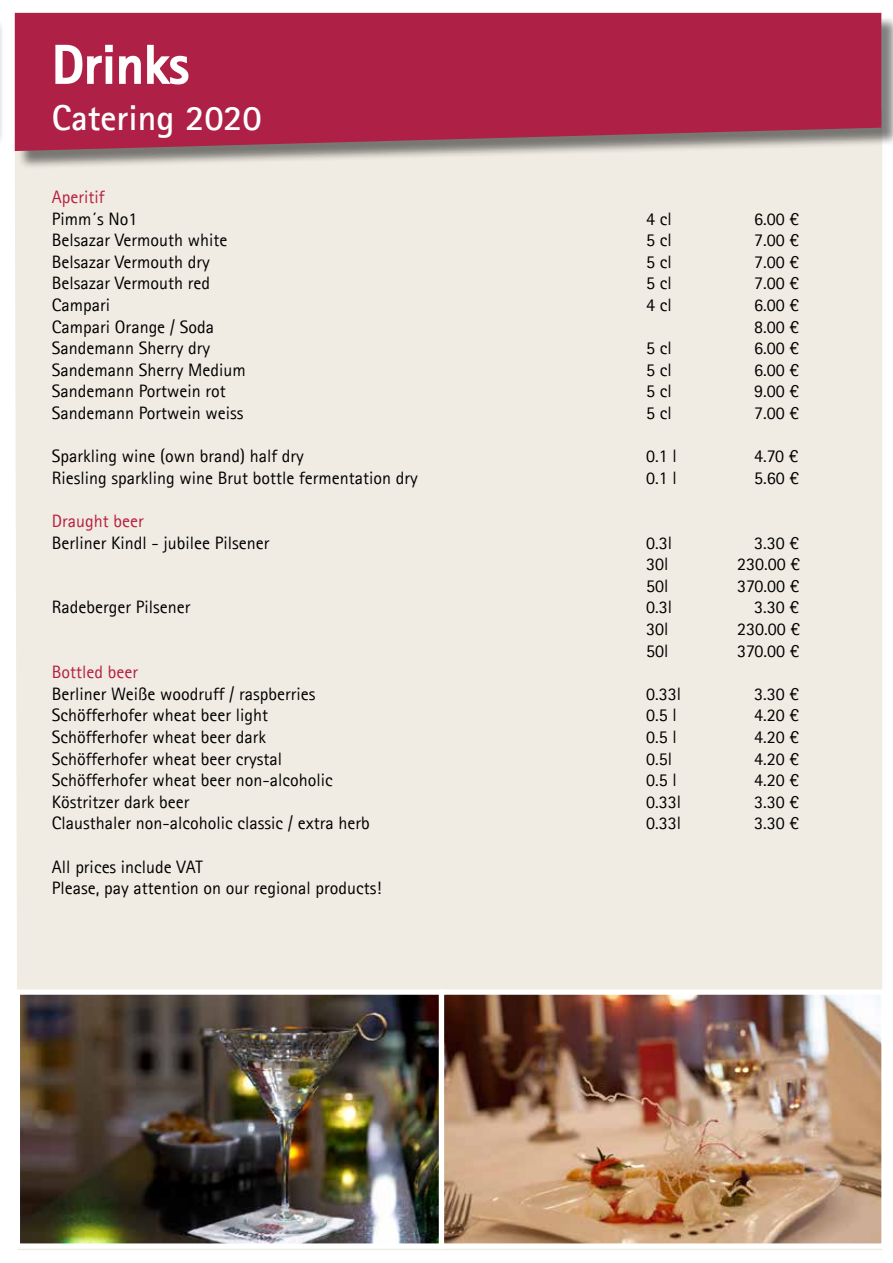
<style>
.page{position:relative;width:893px;height:1263px;background:#fff}
.page>*{position:absolute;margin:0;border:0;box-sizing:border-box;transform-origin:0 0}
.t1{font:700 54px "Agfa Rotis Sans Serif";color:#fff}
.t2{font:700 36px "Agfa Rotis Sans Serif";color:#fff}
.t3{font:18px/21.6px "Agfa Rotis Sans Serif";color:#000}
.t4{font:18px "Agfa Rotis Sans Serif";color:#b71e3f}
</style>
<div class="page">
<div style="left:0;top:16px;width:5px;height:154px;background:#fafafa"></div>
<div style="left:15px;top:151px;width:867px;height:1099px;background:#f0ece3"></div>
<div style="left:17px;top:15px;width:876px;height:155px;background:#000;opacity:.5"></div>
<svg style="left:15px;top:13px;width:866px;height:138px;background:#ac2a4b"></svg>
<svg style="left:55px;top:44px;width:135px;height:42px;background:#c15571"></svg>
<img style="left:21px;top:995px;width:860px;height:248px">
<div style="left:15px;top:989px;width:429px;height:260px;border:5px solid #fff"></div>
<div style="left:439px;top:989px;width:448px;height:260px;border:5px solid #fff"></div>
<h1 class="t1" style="left:52px;top:31px;width:138px">Drinks</h1>
<h2 class="t2" style="left:52px;top:95px;width:211px">Catering 2020</h2>
<p class="t4" style="left:52px;top:186px;width:54px">Aperitif</p>
<p class="t3" style="left:52px;top:208px;width:87px">Pimm´s No1</p>
<p class="t3" style="left:646px;top:208px;width:27px">4 cl</p>
<p class="t3" style="left:754px;top:208px;width:46px">6.00 €</p>
<p class="t3" style="left:52px;top:229px;width:177px">Belsazar Vermouth white</p>
<p class="t3" style="left:646px;top:229px;width:27px">5 cl</p>
<p class="t3" style="left:754px;top:229px;width:46px">7.00 €</p>
<p class="t3" style="left:52px;top:251px;width:159px">Belsazar Vermouth dry</p>
<p class="t3" style="left:646px;top:251px;width:27px">5 cl</p>
<p class="t3" style="left:754px;top:251px;width:46px">7.00 €</p>
<p class="t3" style="left:52px;top:272px;width:160px">Belsazar Vermouth red</p>
<p class="t3" style="left:646px;top:272px;width:27px">5 cl</p>
<p class="t3" style="left:754px;top:272px;width:46px">7.00 €</p>
<p class="t3" style="left:52px;top:294px;width:60px">Campari</p>
<p class="t3" style="left:646px;top:294px;width:27px">4 cl</p>
<p class="t3" style="left:754px;top:294px;width:46px">6.00 €</p>
<p class="t3" style="left:52px;top:316px;width:164px">Campari Orange / Soda</p>
<p class="t3" style="left:754px;top:316px;width:46px">8.00 €</p>
<p class="t3" style="left:52px;top:337px;width:160px">Sandemann Sherry dry</p>
<p class="t3" style="left:646px;top:337px;width:27px">5 cl</p>
<p class="t3" style="left:754px;top:337px;width:46px">6.00 €</p>
<p class="t3" style="left:52px;top:359px;width:195px">Sandemann Sherry Medium</p>
<p class="t3" style="left:646px;top:359px;width:27px">5 cl</p>
<p class="t3" style="left:754px;top:359px;width:46px">6.00 €</p>
<p class="t3" style="left:52px;top:380px;width:175px">Sandemann Portwein rot</p>
<p class="t3" style="left:646px;top:380px;width:27px">5 cl</p>
<p class="t3" style="left:754px;top:380px;width:46px">9.00 €</p>
<p class="t3" style="left:52px;top:402px;width:193px">Sandemann Portwein weiss</p>
<p class="t3" style="left:646px;top:402px;width:27px">5 cl</p>
<p class="t3" style="left:754px;top:402px;width:46px">7.00 €</p>
<p class="t3" style="left:52px;top:445px;width:253px">Sparkling wine (own brand) half dry</p>
<p class="t3" style="left:646px;top:445px;width:32px">0.1 l</p>
<p class="t3" style="left:754px;top:445px;width:46px">4.70 €</p>
<p class="t3" style="left:52px;top:467px;width:367px">Riesling sparkling wine Brut bottle fermentation dry</p>
<p class="t3" style="left:646px;top:467px;width:32px">0.1 l</p>
<p class="t3" style="left:754px;top:467px;width:46px">5.60 €</p>
<p class="t4" style="left:52px;top:510px;width:93px">Draught beer</p>
<p class="t3" style="left:52px;top:532px;width:219px">Berliner Kindl - jubilee Pilsener</p>
<p class="t3" style="left:646px;top:532px;width:28px">0.3l</p>
<p class="t3" style="left:754px;top:532px;width:46px">3.30 €</p>
<p class="t3" style="left:646px;top:553px;width:24px">30l</p>
<p class="t3" style="left:737px;top:553px;width:64px">230.00 €</p>
<p class="t3" style="left:646px;top:575px;width:24px">50l</p>
<p class="t3" style="left:737px;top:575px;width:64px">370.00 €</p>
<p class="t3" style="left:52px;top:596px;width:140px">Radeberger Pilsener</p>
<p class="t3" style="left:646px;top:596px;width:28px">0.3l</p>
<p class="t3" style="left:754px;top:596px;width:46px">3.30 €</p>
<p class="t3" style="left:646px;top:618px;width:24px">30l</p>
<p class="t3" style="left:737px;top:618px;width:64px">230.00 €</p>
<p class="t3" style="left:646px;top:640px;width:24px">50l</p>
<p class="t3" style="left:737px;top:640px;width:64px">370.00 €</p>
<p class="t4" style="left:52px;top:661px;width:88px">Bottled beer</p>
<p class="t3" style="left:52px;top:683px;width:265px">Berliner Weiße woodruff / raspberries</p>
<p class="t3" style="left:646px;top:683px;width:37px">0.33l</p>
<p class="t3" style="left:754px;top:683px;width:46px">3.30 €</p>
<p class="t3" style="left:52px;top:704px;width:218px">Schöfferhofer wheat beer light</p>
<p class="t3" style="left:646px;top:704px;width:32px">0.5 l</p>
<p class="t3" style="left:754px;top:704px;width:46px">4.20 €</p>
<p class="t3" style="left:52px;top:726px;width:216px">Schöfferhofer wheat beer dark</p>
<p class="t3" style="left:646px;top:726px;width:32px">0.5 l</p>
<p class="t3" style="left:754px;top:726px;width:46px">4.20 €</p>
<p class="t3" style="left:52px;top:748px;width:232px">Schöfferhofer wheat beer crystal</p>
<p class="t3" style="left:646px;top:748px;width:28px">0.5l</p>
<p class="t3" style="left:754px;top:748px;width:46px">4.20 €</p>
<p class="t3" style="left:52px;top:769px;width:282px">Schöfferhofer wheat beer non-alcoholic</p>
<p class="t3" style="left:646px;top:769px;width:32px">0.5 l</p>
<p class="t3" style="left:754px;top:769px;width:46px">4.20 €</p>
<p class="t3" style="left:52px;top:791px;width:139px">Köstritzer dark beer</p>
<p class="t3" style="left:646px;top:791px;width:37px">0.33l</p>
<p class="t3" style="left:754px;top:791px;width:46px">3.30 €</p>
<p class="t3" style="left:52px;top:812px;width:319px">Clausthaler non-alcoholic classic / extra herb</p>
<p class="t3" style="left:646px;top:812px;width:37px">0.33l</p>
<p class="t3" style="left:754px;top:812px;width:46px">3.30 €</p>
<p class="t3" style="left:52px;top:856px;width:331px">All prices include VAT<br>Please, pay attention on our regional products!</p>
</div>
